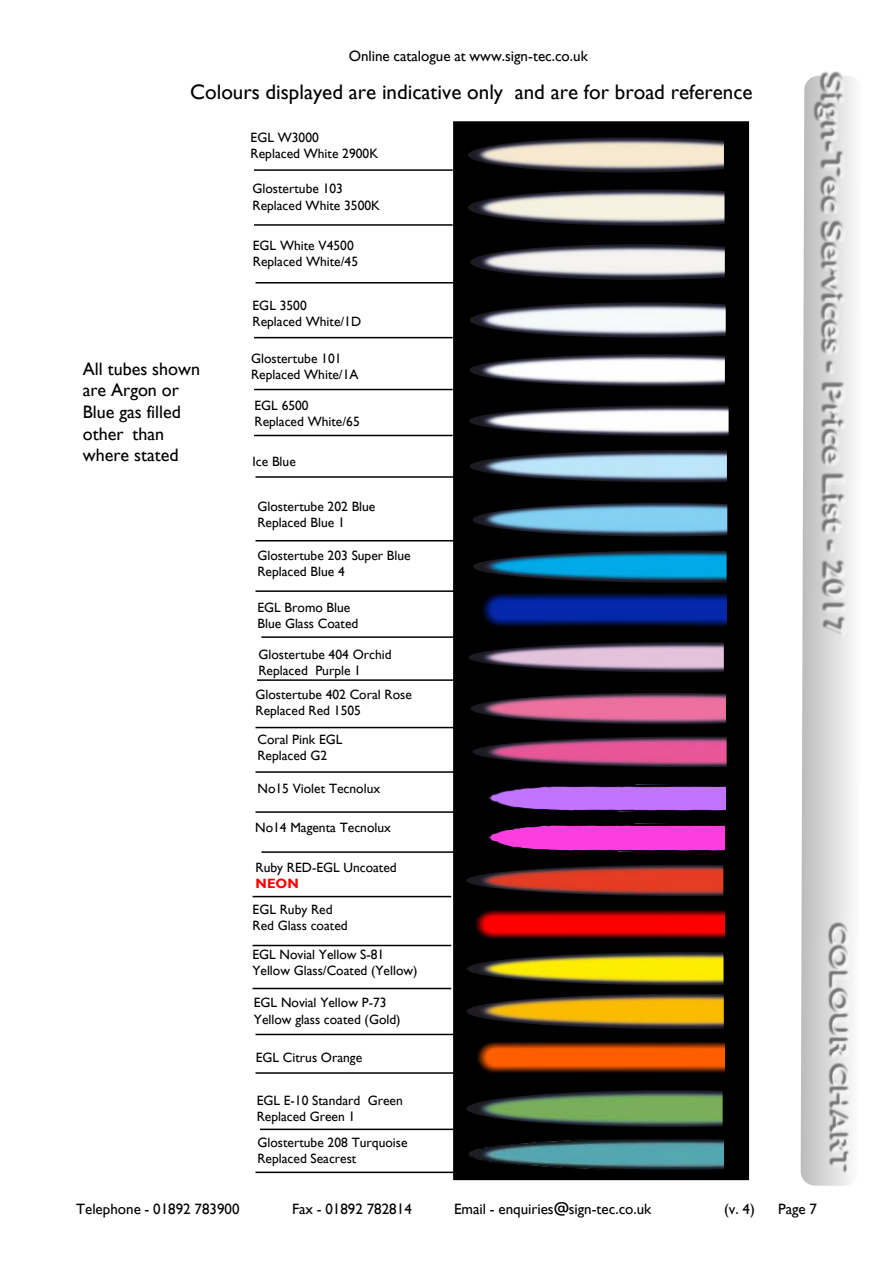
<style>
.page{position:relative;width:893px;height:1263px;background:#fff}
.page>*{position:absolute;margin:0;border:0;box-sizing:border-box;transform-origin:0 0}
.t1{font:21px "Gill Sans";color:#000}
.t2{font:18px/21.6px "Gill Sans";color:#000}
.t3{font:15px "Gill Sans";color:#000}
.t4{font:13.5px/16.2px "Gill Sans";color:#000}
.t5{font:700 13.5px "Gill Sans";color:#f00}
</style>
<div class="page">
<svg style="left:801px;top:82px;width:52px;height:1103px"></svg>
<img style="left:810px;top:857px;width:43px;height:329px">
<img style="left:807px;top:71px;width:48px;height:609px">
<div style="left:453px;top:121px;width:296px;height:1059px;background:#000;border:2px solid #000"></div>
<img style="left:482px;top:594px;width:245px;height:33px">
<img style="left:473px;top:550px;width:253px;height:33px">
<img style="left:473px;top:736px;width:253px;height:31px">
<hr style="left:255px;top:771px;width:199px;height:2px;background:#000">
<img style="left:473px;top:503px;width:254px;height:33px">
<img style="left:468px;top:642px;width:256px;height:30px">
<img style="left:471px;top:693px;width:255px;height:31px">
<hr style="left:255px;top:727px;width:199px;height:1px;background:#000">
<img style="left:466px;top:865px;width:257px;height:31px">
<hr style="left:253px;top:896px;width:198px;height:1px;background:#000">
<img style="left:466px;top:994px;width:258px;height:35px">
<img style="left:466px;top:1090px;width:257px;height:37px">
<img style="left:469px;top:1139px;width:254px;height:31px">
<img style="left:470px;top:450px;width:257px;height:32px">
<hr style="left:255px;top:476px;width:199px;height:2px;background:#000">
<img style="left:468px;top:137px;width:256px;height:36px">
<img style="left:468px;top:189px;width:256px;height:37px">
<img style="left:470px;top:244px;width:255px;height:36px">
<img style="left:470px;top:302px;width:256px;height:36px">
<img style="left:469px;top:354px;width:256px;height:32px">
<img style="left:469px;top:405px;width:260px;height:31px">
<hr style="left:254px;top:389px;width:199px;height:1px;background:#000">
<hr style="left:254px;top:435px;width:199px;height:1px;background:#000">
<img style="left:488px;top:784px;width:237px;height:28px">
<hr style="left:255px;top:811px;width:199px;height:2px;background:#000">
<hr style="left:254px;top:169px;width:199px;height:2px;background:#000">
<hr style="left:254px;top:224px;width:199px;height:2px;background:#000">
<hr style="left:255px;top:282px;width:199px;height:1px;background:#000">
<hr style="left:254px;top:337px;width:199px;height:1px;background:#000">
<hr style="left:255px;top:540px;width:199px;height:1px;background:#000">
<hr style="left:255px;top:590px;width:199px;height:2px;background:#000">
<hr style="left:261px;top:636px;width:199px;height:2px;background:#000">
<hr style="left:257px;top:679px;width:199px;height:2px;background:#000">
<img style="left:488px;top:823px;width:236px;height:28px">
<hr style="left:261px;top:851px;width:199px;height:2px;background:#000">
<img style="left:475px;top:910px;width:249px;height:28px">
<hr style="left:253px;top:945px;width:198px;height:1px;background:#000">
<img style="left:467px;top:952px;width:256px;height:33px">
<hr style="left:253px;top:988px;width:198px;height:1px;background:#000">
<hr style="left:255px;top:1034px;width:199px;height:1px;background:#000">
<img style="left:478px;top:1042px;width:246px;height:30px">
<hr style="left:255px;top:1072px;width:199px;height:2px;background:#000">
<hr style="left:260px;top:1128px;width:199px;height:2px;background:#000">
<hr style="left:255px;top:1171px;width:199px;height:2px;background:#000">
<p class="t3" style="left:349px;top:50px;width:241px">Online catalogue at www.sign-tec.co.uk</p>
<h1 class="t1" style="left:190px;top:85px;width:564px">Colours displayed are indicative only and are for broad reference</h1>
<h2 class="t2" style="left:83px;top:360px;width:119px">All tubes shown are Argon or<br>Blue gas filled other than where stated</h2>
<p class="t4" style="left:251px;top:131px;width:129px">EGL W3000<br>Replaced White 2900K</p>
<p class="t4" style="left:252px;top:182px;width:129px">Glostertube 103<br>Replaced White 3500K</p>
<p class="t4" style="left:253px;top:238px;width:107px">EGL White V4500<br>Replaced White/45</p>
<p class="t4" style="left:253px;top:298px;width:110px">EGL 3500<br>Replaced White/1D</p>
<p class="t4" style="left:251px;top:351px;width:109px">Glostertube 101<br>Replaced White/1A</p>
<p class="t4" style="left:255px;top:398px;width:107px">EGL 6500<br>Replaced White/65</p>
<p class="t4" style="left:252px;top:455px;width:45px">Ice Blue</p>
<p class="t4" style="left:257px;top:500px;width:119px">Glostertube 202 Blue<br>Replaced Blue 1</p>
<p class="t4" style="left:257px;top:549px;width:155px">Glostertube 203 Super Blue<br>Replaced Blue 4</p>
<p class="t4" style="left:257px;top:601px;width:103px">EGL Bromo Blue<br>Blue Glass Coated</p>
<p class="t4" style="left:258px;top:647px;width:135px">Glostertube 404 Orchid<br>Replaced Purple 1</p>
<p class="t4" style="left:256px;top:688px;width:158px">Glostertube 402 Coral Rose<br>Replaced Red 1505</p>
<p class="t4" style="left:257px;top:732px;width:87px">Coral Pink EGL<br>Replaced G2</p>
<p class="t4" style="left:257px;top:782px;width:124px">No15 Violet Tecnolux</p>
<p class="t4" style="left:255px;top:821px;width:137px">No14 Magenta Tecnolux</p>
<p class="t4" style="left:256px;top:860px;width:143px">Ruby RED-EGL Uncoated</p>
<p class="t5" style="left:256px;top:879px;width:45px">NEON</p>
<p class="t4" style="left:253px;top:902px;width:97px">EGL Ruby Red<br>Red Glass coated</p>
<p class="t4" style="left:252px;top:948px;width:167px">EGL Novial Yellow S-81<br>Yellow Glass/Coated (Yellow)</p>
<p class="t4" style="left:254px;top:996px;width:148px">EGL Novial Yellow P-73<br>Yellow glass coated (Gold)</p>
<p class="t4" style="left:256px;top:1050px;width:108px">EGL Citrus Orange</p>
<p class="t4" style="left:257px;top:1093px;width:148px">EGL E-10 Standard Green<br>Replaced Green 1</p>
<p class="t4" style="left:257px;top:1136px;width:152px">Glostertube 208 Turquoise<br>Replaced Seacrest</p>
<p class="t3" style="left:76px;top:1204px;width:165px">Telephone - 01892 783900</p>
<p class="t3" style="left:292px;top:1204px;width:121px">Fax - 01892 782814</p>
<p class="t3" style="left:454px;top:1204px;width:199px">Email - enquiries@sign-tec.co.uk</p>
<p class="t3" style="left:724px;top:1204px;width:32px">(v. 4)</p>
<p class="t3" style="left:778px;top:1204px;width:40px">Page 7</p>
</div>
